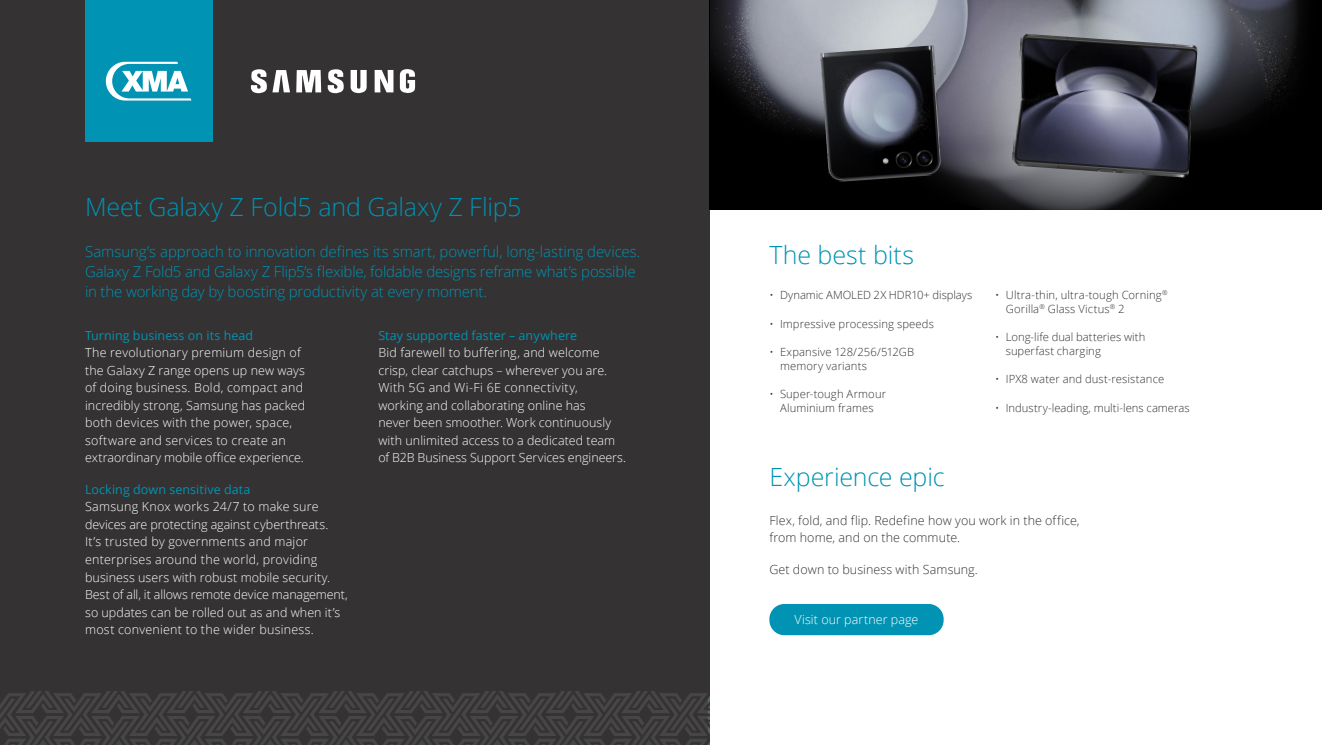
<style>
.page{position:relative;width:1322px;height:745px;background:#fff}
.page>*{position:absolute;margin:0;border:0;box-sizing:border-box;transform-origin:0 0}
.t1{font:300 25px "Open Sans";letter-spacing:-.005em;color:#0093b3}
.t2{font:300 15px/20px "Open Sans";letter-spacing:-.01em;color:#0093b3}
.t3{font:300 12.5px/17.5px "Open Sans";letter-spacing:.01em;color:#fff}
.t4{font:300 12.5px/17.5px "Open Sans";letter-spacing:.005em;color:#343233}
.t5{font:12.5px "Open Sans";letter-spacing:.005em;color:#0093b3}
.t6{font:300 11.25px/13.5px "Open Sans";letter-spacing:.01em;color:#343233}
</style>
<div class="page">
<div style="left:0;top:0;width:709px;height:744px;background:#343233"></div>
<svg style="left:0;top:691px;width:710px;height:53px"></svg>
<div style="left:769px;top:603px;width:174px;height:31px;background:#0093b3;border-radius:15px"></div>
<img style="left:710px;top:0;width:611px;height:209px">
<img style="left:820px;top:45px;width:123px;height:137px">
<img style="left:1011px;top:33px;width:186px;height:145px">
<div style="left:85px;top:0;width:127px;height:141px;background:#0093b3"></div>
<svg style="left:106px;top:62px;width:85px;height:38px"></svg>
<svg style="left:327px;top:69px;width:17px;height:24px"></svg>
<svg style="left:296px;top:70px;width:25px;height:22px"></svg>
<svg style="left:399px;top:69px;width:16px;height:24px"></svg>
<svg style="left:375px;top:70px;width:18px;height:22px"></svg>
<svg style="left:350px;top:70px;width:17px;height:23px"></svg>
<svg style="left:251px;top:69px;width:39px;height:24px"></svg>
<h1 class="t1" style="left:85px;top:189px;width:438px">Meet Galaxy Z Fold5 and Galaxy Z Flip5</h1>
<p class="t2" style="left:85px;top:241px;width:557px">Samsung’s approach to innovation defines its smart, powerful, long-lasting devices.<br>Galaxy Z Fold5 and Galaxy Z Flip5’s flexible, foldable designs reframe what’s possible in the working day by boosting productivity at every moment.</p>
<p class="t5" style="left:85px;top:326px;width:170px">Turning business on its head</p>
<p class="t3" style="left:85px;top:343px;width:222px">The revolutionary premium design of the Galaxy Z range opens up new ways of doing business. Bold, compact and incredibly strong, Samsung has packed both devices with the power, space, software and services to create an extraordinary mobile office experience.</p>
<p class="t5" style="left:85px;top:480px;width:167px">Locking down sensitive data</p>
<p class="t3" style="left:85px;top:497px;width:264px">Samsung Knox works 24/7 to make sure devices are protecting against cyberthreats.<br>It’s trusted by governments and major enterprises around the world, providing business users with robust mobile security.<br>Best of all, it allows remote device management, so updates can be rolled out as and when it’s most convenient to the wider business.</p>
<p class="t5" style="left:378px;top:326px;width:200px">Stay supported faster – anywhere</p>
<p class="t3" style="left:378px;top:343px;width:249px">Bid farewell to buffering, and welcome crisp, clear catchups – wherever you are.<br>With 5G and Wi-Fi 6E connectivity,<br>working and collaborating online has<br>never been smoother. Work continuously with unlimited access to a dedicated team of B2B Business Support Services engineers.</p>
<h1 class="t1" style="left:769px;top:238px;width:146px">The best bits</h1>
<p class="t6" style="left:769px;top:288px;width:205px">• Dynamic AMOLED 2X HDR10+ displays</p>
<p class="t6" style="left:769px;top:316px;width:166px">• Impressive processing speeds</p>
<p class="t6" style="left:780px;top:345px;width:136px;text-indent:-11px">• Expansive 128/256/512GB memory variants</p>
<p class="t6" style="left:769px;top:387px;width:118px;text-align:center">• Super-tough Armour<br>Aluminium frames</p>
<p class="t6" style="left:1006px;top:288px;width:163px;text-indent:-11px">• Ultra-thin, ultra-tough Corning<sup>®<br></sup>Gorilla<sup>®</sup> Glass Victus<sup>®</sup> 2</p>
<p class="t6" style="left:1006px;top:330px;width:141px;text-indent:-11px">• Long-life dual batteries with superfast charging</p>
<p class="t6" style="left:995px;top:372px;width:171px">• IPX8 water and dust-resistance</p>
<p class="t6" style="left:995px;top:400px;width:196px">• Industry-leading, multi-lens cameras</p>
<h1 class="t1" style="left:769px;top:459px;width:177px">Experience epic</h1>
<p class="t4" style="left:769px;top:511px;width:312px">Flex, fold, and flip. Redefine how you work in the office, from home, and on the commute.</p>
<p class="t4" style="left:769px;top:560px;width:210px">Get down to business with Samsung.</p>
<p class="t3" style="left:794px;top:610px;width:125px">Visit our partner page</p>
</div>
